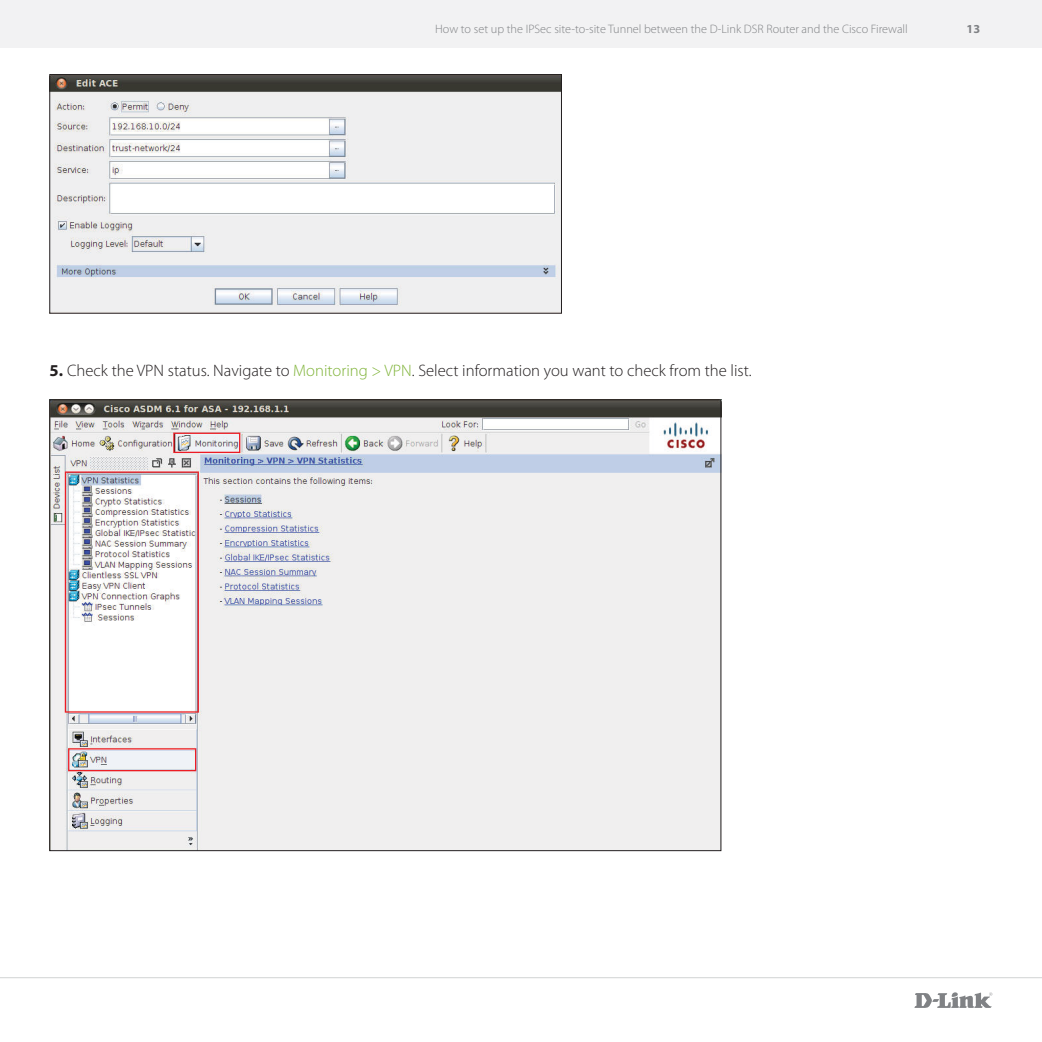
<style>
.page{position:relative;width:1042px;height:1042px;background:#fff}
.page>*{position:absolute;margin:0;border:0;box-sizing:border-box;transform-origin:0 0}
.t1{font:300 16.62px "Myriad Pro";color:#231f20}
.t2{font:300 12.25px "Myriad Pro";color:#808285}
.t3{font:700 12.25px "Myriad Pro";color:#808285}
.s1{font-weight:700}
.s2{color:#7fb338}
</style>
<div class="page">
<div style="left:0;top:0;width:1042px;height:48px;background:#f2f2f3"></div>
<svg style="left:914px;top:992px;width:78px;height:16px"></svg>
<hr style="left:0;top:977px;width:1042px;height:1px;background:#d1d3d4">
<img style="left:52px;top:76px;width:507px;height:235px">
<div style="left:50px;top:74px;width:511px;height:239px;border:1px solid #231f20"></div>
<img style="left:52px;top:402px;width:667px;height:447px">
<p class="t2" style="left:435px;top:22px;width:474px">How to set up the IPSec site-to-site Tunnel between the D-Link DSR Router and the Cisco Firewall</p>
<p class="t3" style="left:966px;top:21px;width:15px">13</p>
<p class="t1" style="left:50px;top:361px;width:704px"><span class="s1">5.</span> Check the VPN status. Navigate to <span class="s2">Monitoring &gt; VPN</span>. Select information you want to check from the list.</p>
</div>
